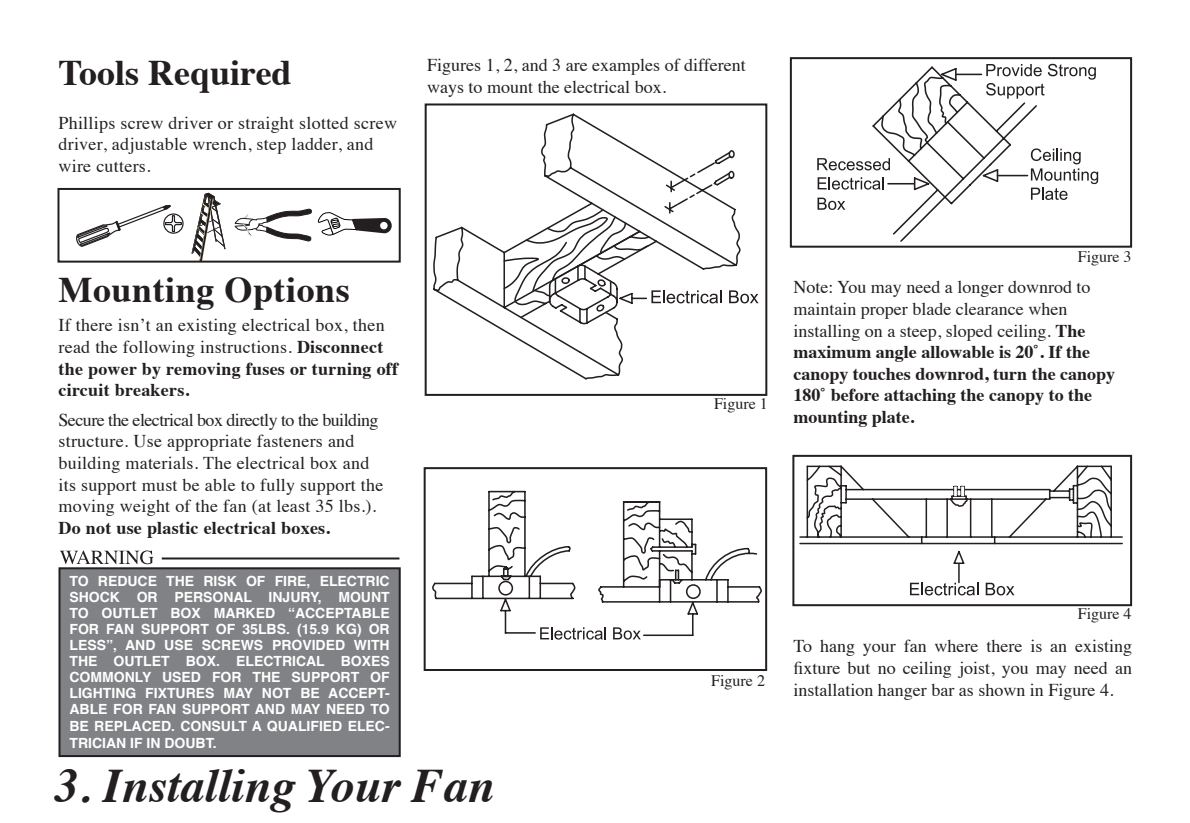
<style>
.page{position:relative;width:1190px;height:823px;background:#fff}
.page>*{position:absolute;margin:0;border:0;box-sizing:border-box;transform-origin:0 0}
.t1{font:italic 700 48px "Times";color:#231f20}
.t2{font:700 36px "Times";letter-spacing:.015em;color:#231f20}
.t3{font:18px/21.6px "Times";letter-spacing:.015em;color:#231f20}
.t4{font:700 18px/21.6px "Times";color:#231f20}
.t5{font:16px "Times";color:#231f20}
.t6{font:700 14px/16.2px "Helvetica";color:#fff;text-align:justify}
.s1{font-weight:700}
.s2{font-weight:400}
</style>
<div class="page">
<svg style="left:433px;top:114px;width:308px;height:265px"></svg>
<svg style="left:735px;top:290px;width:23px;height:13px"></svg>
<svg style="left:502px;top:149px;width:233px;height:204px"></svg>
<div style="left:424px;top:103px;width:343px;height:293px;border:2px solid #231f20"></div>
<svg style="left:432px;top:490px;width:330px;height:146px"></svg>
<svg style="left:540px;top:627px;width:66px;height:12px"></svg>
<svg style="left:613px;top:627px;width:28px;height:12px"></svg>
<div style="left:423px;top:467px;width:344px;height:203px;border:2px solid #231f20"></div>
<svg style="left:817px;top:64px;width:281px;height:178px"></svg>
<div style="left:790px;top:57px;width:342px;height:190px;border:2px solid #231f20"></div>
<svg style="left:799px;top:465px;width:323px;height:130px"></svg>
<div style="left:792px;top:454px;width:340px;height:152px;border:2px solid #231f20"></div>
<div style="left:59px;top:568px;width:341px;height:187px;background:#808285"></div>
<div style="left:58px;top:567px;width:343px;height:189px;border:2px solid #231f20"></div>
<svg style="left:60px;top:550px;width:94px;height:14px"></svg>
<hr style="left:162px;top:557px;width:237px;height:2px;background:#231f20">
<svg style="left:192px;top:193px;width:33px;height:66px"></svg>
<svg style="left:76px;top:204px;width:108px;height:43px"></svg>
<svg style="left:234px;top:208px;width:78px;height:34px"></svg>
<svg style="left:318px;top:212px;width:74px;height:24px"></svg>
<div style="left:57px;top:188px;width:344px;height:74px;border:2px solid #231f20"></div>
<h2 class="t2" style="left:58px;top:39px;width:235px">Tools Required</h2>
<p class="t3" style="left:58px;top:110px;width:340px">Phillips screw driver or straight slotted screw driver, adjustable wrench, step ladder, and wire cutters.</p>
<p class="t3" style="left:427px;top:53px;width:320px">Figures 1, 2, and 3 are examples of different ways to mount the electrical box.</p>
<h2 class="t2" style="left:58px;top:255px;width:293px">Mounting Options</h2>
<p class="t3" style="left:58px;top:313px;width:341px">If there isn’t an existing electrical box, then read the following instructions. <span class="s1">Disconnect the power by removing fuses or turning off circuit breakers.</span></p>
<p class="t3" style="left:58px;top:407px;width:326px">Secure the electrical box directly to the building structure. Use appropriate fasteners and building materials. The electrical box and its support must be able to fully support the moving weight of the fan (at least 35 lbs.).</p>
<p class="t4" style="left:58px;top:515px;width:273px">Do not use plastic electrical boxes.</p>
<p class="t6" style="left:69px;top:574px;width:322px">TO REDUCE THE RISK OF FIRE, ELECTRIC SHOCK OR PERSONAL INJURY, MOUNT TO OUTLET BOX MARKED “ACCEPTABLE FOR FAN SUPPORT OF 35LBS. (15.9 KG) OR LESS”, AND USE SCREWS PROVIDED WITH THE OUTLET BOX. ELECTRICAL BOXES COMMONLY USED FOR THE SUPPORT OF LIGHTING FIXTURES MAY NOT BE ACCEPT-ABLE FOR FAN SUPPORT AND MAY NEED TO BE REPLACED. CONSULT A QUALIFIED ELEC-TRICIAN IF IN DOUBT.</p>
<h1 class="t1" style="left:55px;top:740px;width:441px">3. Installing Your Fan</h1>
<p class="t5" style="left:714px;top:388px;width:55px">Figure 1</p>
<p class="t5" style="left:1077px;top:242px;width:55px">Figure 3</p>
<p class="t4" style="left:793px;top:274px;width:323px"><span class="s2">Note: You may need a longer downrod to maintain proper blade clearance when installing on a steep, sloped ceiling.</span> The maximum angle allowable is 20˚. If the canopy touches downrod, turn the canopy 180˚ before attaching the canopy to the mounting plate.</p>
<p class="t5" style="left:711px;top:665px;width:55px">Figure 2</p>
<p class="t5" style="left:1077px;top:598px;width:55px">Figure 4</p>
<p class="t3" style="left:793px;top:633px;width:340px;text-align:justify">To hang your fan where there is an existing fixture but no ceiling joist, you may need an installation hanger bar as shown in Figure 4.</p>
</div>
